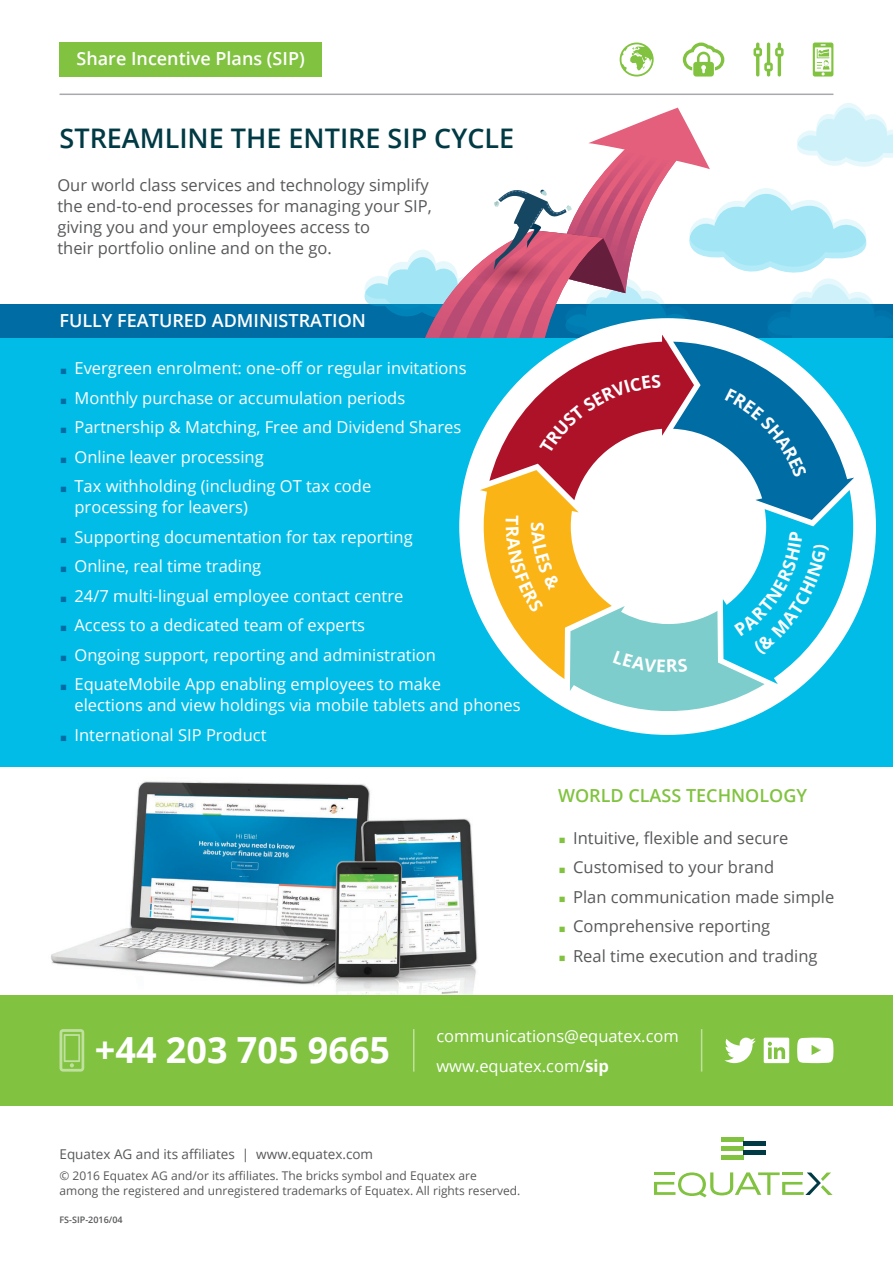
<style>
.page{position:relative;width:893px;height:1263px;background:#fff}
.page>*{position:absolute;margin:0;border:0;box-sizing:border-box;transform-origin:0 0}
.Master_heading__H1{font:700 36px "Open Sans";color:#fff}
.Sub_heading__H2{font:600 27px "Open Sans";color:#003a44}
.Sub_heading__H3{font:600 18px "Open Sans";color:#fff}
.Sub_heading__H3-2{font:600 18px "Open Sans";color:#81c340}
.Body_copy{font:16.5px/21px "Open Sans";color:#fff}
.Body_copy-2{font:16.5px/21px "Open Sans";color:#57585a}
.Legal_footer{font:13.5px "Open Sans";color:#57585a}
.Legal_footer-2{font:12px/15px "Open Sans";color:#57585a}
.Legal_footer-3{font:600 9px "Open Sans";color:#57585a}
.s1{color:#006ca4}
.s2{color:#81c340}
.s3{font-weight:700}
</style>
<div class="page">
<div style="left:0;top:304px;width:893px;height:34px;background:#006ca4"></div>
<img style="left:51px;top:781px;width:427px;height:214px">
<hr style="left:60px;top:94px;width:773px;height:1px;background:#a8a9ad">
<svg style="left:654px;top:1172px;width:179px;height:25px"></svg>
<hr style="left:721px;top:1137px;width:22px;height:4px;background:#81c340">
<hr style="left:721px;top:1146px;width:22px;height:4px;background:#81c340">
<hr style="left:721px;top:1155px;width:22px;height:4px;background:#81c340">
<div style="left:743px;top:1141px;width:22px;height:5px;background:#003a44"></div>
<div style="left:743px;top:1150px;width:22px;height:5px;background:#003a44"></div>
<svg style="left:753px;top:43px;width:31px;height:34px"></svg>
<svg style="left:683px;top:43px;width:41px;height:34px"></svg>
<svg style="left:813px;top:43px;width:20px;height:34px"></svg>
<svg style="left:620px;top:43px;width:34px;height:34px"></svg>
<div style="left:60px;top:43px;width:262px;height:34px;background:#81c340"></div>
<div style="left:0;top:338px;width:893px;height:429px;background:#02bce8"></div>
<div style="left:0;top:995px;width:893px;height:111px;background:#81c340"></div>
<hr style="left:413px;top:1029px;width:1px;height:42px;background:#fff">
<hr style="left:701px;top:1029px;width:1px;height:42px;background:#fff">
<svg style="left:60px;top:1029px;width:24px;height:42px"></svg>
<svg style="left:724px;top:1037px;width:32px;height:26px"></svg>
<svg style="left:764px;top:1037px;width:25px;height:26px"></svg>
<svg style="left:797px;top:1037px;width:36px;height:26px"></svg>
<svg style="left:364px;top:103px;width:529px;height:608px"></svg>
<p class="Sub_heading__H3" style="left:77px;top:46px;width:230px">Share Incentive Plans (SIP)</p>
<p class="Sub_heading__H2" style="left:60px;top:120px;width:456px">STREAMLINE THE ENTIRE SIP CYCLE</p>
<p class="Body_copy-2" style="left:57px;top:174px;width:376px">Our world class services and technology simplify the end-to-end processes for managing your SIP, giving you and your employees access to<br>their portfolio online and on the go.</p>
<p class="Sub_heading__H3" style="left:60px;top:308px;width:308px">FULLY FEATURED ADMINISTRATION</p>
<p class="Body_copy" style="left:60px;top:357px;width:408px"><span class="s1">▪</span> Evergreen enrolment: one-off or regular invitations</p>
<p class="Body_copy" style="left:60px;top:387px;width:347px"><span class="s1">▪</span> Monthly purchase or accumulation periods</p>
<p class="Body_copy" style="left:60px;top:416px;width:403px"><span class="s1">▪</span> Partnership &amp; Matching, Free and Dividend Shares</p>
<p class="Body_copy" style="left:60px;top:446px;width:206px"><span class="s1">▪</span> Online leaver processing</p>
<p class="Body_copy" style="left:75px;top:475px;width:298px;text-indent:-15px"><span class="s1">▪</span> Tax withholding (including OT tax code processing for leavers)</p>
<p class="Body_copy" style="left:60px;top:526px;width:355px"><span class="s1">▪</span> Supporting documentation for tax reporting</p>
<p class="Body_copy" style="left:60px;top:555px;width:203px"><span class="s1">▪</span> Online, real time trading</p>
<p class="Body_copy" style="left:60px;top:585px;width:345px"><span class="s1">▪</span> 24/7 multi-lingual employee contact centre</p>
<p class="Body_copy" style="left:60px;top:614px;width:307px"><span class="s1">▪</span> Access to a dedicated team of experts</p>
<p class="Body_copy" style="left:60px;top:644px;width:378px"><span class="s1">▪</span> Ongoing support, reporting and administration</p>
<p class="Body_copy" style="left:75px;top:673px;width:448px;text-indent:-15px"><span class="s1">▪</span> EquateMobile App enabling employees to make<br>elections and view holdings via mobile tablets and phones</p>
<p class="Body_copy" style="left:60px;top:724px;width:209px"><span class="s1">▪</span> International SIP Product</p>
<p class="Sub_heading__H3-2" style="left:558px;top:783px;width:250px">WORLD CLASS TECHNOLOGY</p>
<p class="Body_copy-2" style="left:558px;top:827px;width:232px"><span class="s2">▪</span> Intuitive, flexible and secure</p>
<p class="Body_copy-2" style="left:558px;top:856px;width:218px"><span class="s2">▪</span> Customised to your brand</p>
<p class="Body_copy-2" style="left:558px;top:886px;width:278px"><span class="s2">▪</span> Plan communication made simple</p>
<p class="Body_copy-2" style="left:558px;top:915px;width:214px"><span class="s2">▪</span> Comprehensive reporting</p>
<p class="Body_copy-2" style="left:558px;top:945px;width:261px"><span class="s2">▪</span> Real time execution and trading</p>
<p class="Master_heading__H1" style="left:95px;top:1024px;width:297px">+44 203 705 9665</p>
<p class="Body_copy" style="left:436px;top:1025px;width:244px">communications@equatex.com</p>
<p class="Body_copy" style="left:436px;top:1055px;width:174px">www.equatex.com/<span class="s3">sip</span></p>
<p class="Legal_footer" style="left:60px;top:1144px;width:315px">Equatex AG and its affiliates | www.equatex.com</p>
<p class="Legal_footer-2" style="left:60px;top:1168px;width:462px">© 2016 Equatex AG and/or its affiliates. The bricks symbol and Equatex are<br>among the registered and unregistered trademarks of Equatex. All rights reserved.</p>
<p class="Legal_footer-3" style="left:60px;top:1214px;width:65px">FS-SIP-2016/04</p>
</div>
